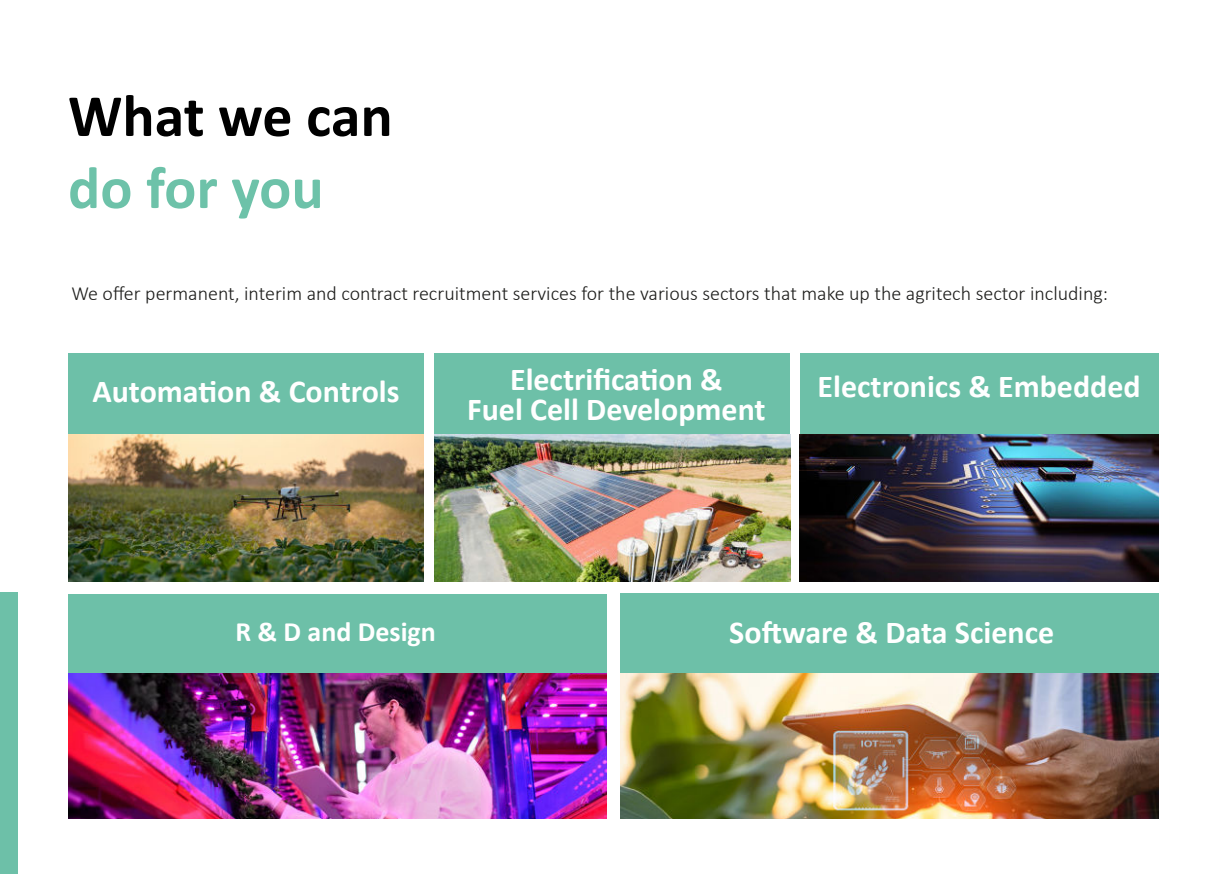
<style>
.page{position:relative;width:1225px;height:874px;background:#fff}
.page>*{position:absolute;margin:0;border:0;box-sizing:border-box;transform-origin:0 0}
.t1{font:700 60px "Calibri";color:#000}
.t2{font:700 60px "Calibri";color:#6dc2a9}
.t3{font:700 32px/30px "Calibri";color:#fff;text-align:center}
.t4{font:700 28px "Calibri";color:#fff}
.t5{font:300 20px "Calibri";color:#1d1d1b}
</style>
<div class="page">
<div style="left:68px;top:353px;width:356px;height:83px;background:#6dc0a8"></div>
<div style="left:434px;top:353px;width:356px;height:81px;background:#6dc0a8"></div>
<div style="left:800px;top:353px;width:358px;height:81px;background:#6dc0a8"></div>
<div style="left:68px;top:593px;width:538px;height:80px;background:#6dc0a8"></div>
<div style="left:620px;top:593px;width:538px;height:83px;background:#6dc0a8"></div>
<img style="left:68px;top:434px;width:356px;height:146px">
<img style="left:434px;top:434px;width:356px;height:146px">
<img style="left:800px;top:434px;width:358px;height:146px">
<img style="left:68px;top:673px;width:538px;height:145px">
<img style="left:620px;top:673px;width:538px;height:145px">
<div style="left:0;top:592px;width:17px;height:281px;background:#6dc0a8"></div>
<h1 class="t1" style="left:68px;top:73px;width:326px">What we can</h1>
<h1 class="t2" style="left:68px;top:145px;width:257px">do for you</h1>
<p class="t5" style="left:71px;top:281px;width:1038px">We offer permanent, interim and contract recruitment services for the various sectors that make up the agritech sector including:</p>
<h2 class="t3" style="left:92px;top:376px;width:309px">Automation &amp; Controls</h2>
<h2 class="t3" style="left:467px;top:363px;width:300px">Electrification &amp;<br>Fuel Cell Development</h2>
<h2 class="t3" style="left:817px;top:370px;width:325px">Electronics &amp; Embedded</h2>
<h3 class="t4" style="left:235px;top:611px;width:202px">R &amp; D and Design</h3>
<h2 class="t3" style="left:729px;top:616px;width:326px">Software &amp; Data Science</h2>
</div>
